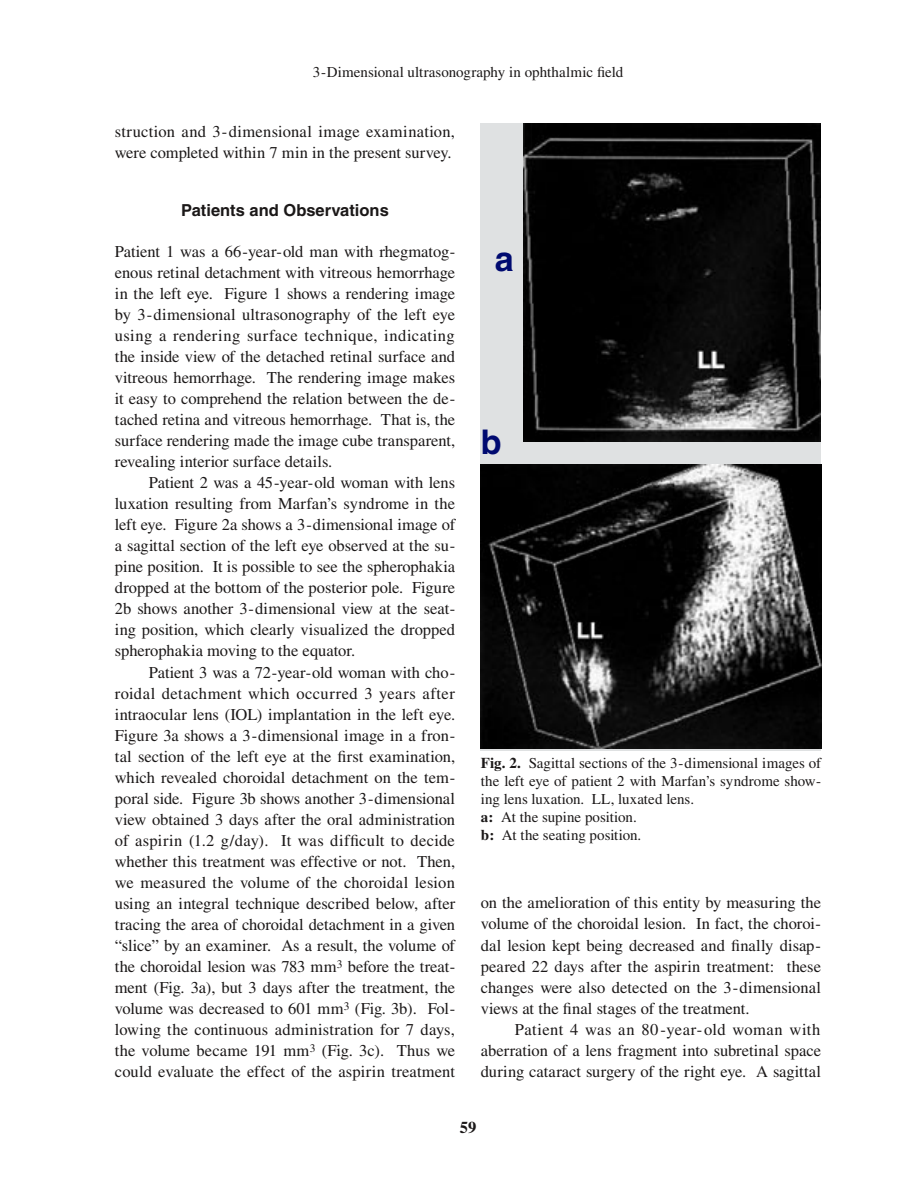
<style>
.page{position:relative;width:919px;height:1204px;background:#fff}
.page>*{position:absolute;margin:0;border:0;box-sizing:border-box;transform-origin:0 0}
.t1{font:700 34.05px "Helvetica";color:#000a70}
.t2{font:16.5px/21px "Times";color:#1b1818;text-align:justify}
.t3{font:700 16.5px "Helvetica";color:#1b1818}
.t4{font:700 16.5px "Times";color:#1b1818}
.t5{font:15px/18px "Times";color:#1b1818}
.s1{font-weight:700}
</style>
<div class="page">
<div style="left:480px;top:123px;width:341px;height:627px;background:#dfe1e2"></div>
<img style="left:523px;top:123px;width:297px;height:318px">
<img style="left:480px;top:464px;width:341px;height:284px">
<p class="t5" style="left:313px;top:63px;width:312px">3-Dimensional ultrasonography in ophthalmic field</p>
<p class="t2" style="left:115px;top:121px;width:341px">struction and 3-dimensional image examination, were completed within 7 min in the present survey.</p>
<p class="t3" style="left:181px;top:200px;width:209px">Patients and Observations</p>
<p class="t2" style="left:115px;top:241px;width:342px">Patient 1 was a 66-year-old man with rhegmatog&shy;enous retinal detachment with vitreous hemorrhage in the left eye. Figure 1 shows a rendering image by 3-dimensional ultrasonography of the left eye using a rendering surface technique, indicating the inside view of the detached retinal surface and vitreous hemorrhage. The rendering image makes it easy to comprehend the relation between the de&shy;tached retina and vitreous hemorrhage. That is, the surface rendering made the image cube transparent, revealing interior surface details.</p>
<p class="t2" style="left:115px;top:472px;width:342px;text-indent:34px">Patient 2 was a 45-year-old woman with lens luxation resulting from Marfan’s syndrome in the left eye. Figure 2a shows a 3-dimensional image of a sagittal section of the left eye observed at the su&shy;pine position. It is possible to see the spherophakia dropped at the bottom of the posterior pole. Figure 2b shows another 3-dimensional view at the seat&shy;ing position, which clearly visualized the dropped spherophakia moving to the equator.</p>
<p class="t2" style="left:115px;top:661px;width:342px;text-indent:34px">Patient 3 was a 72-year-old woman with cho&shy;roidal detachment which occurred 3 years after intraocular lens (IOL) implantation in the left eye.<br>Figure 3a shows a 3-dimensional image in a fron&shy;tal section of the left eye at the first examination, which revealed choroidal detachment on the tem&shy;poral side. Figure 3b shows another 3-dimensional view obtained 3 days after the oral administration of aspirin (1.2 g/day). It was difficult to decide whether this treatment was effective or not. Then, we measured the volume of the choroidal lesion using an integral technique described below, after tracing the area of choroidal detachment in a given “slice” by an examiner. As a result, the volume of the choroidal lesion was 783 mm<sup>3</sup> before the treat&shy;ment (Fig. 3a), but 3 days after the treatment, the volume was decreased to 601 mm<sup>3</sup> (Fig. 3b). Fol&shy;lowing the continuous administration for 7 days, the volume became 191 mm<sup>3</sup> (Fig. 3c). Thus we could evaluate the effect of the aspirin treatment</p>
<h1 class="t1" style="left:495px;top:238px;width:20px">a</h1>
<h1 class="t1" style="left:480px;top:421px;width:22px">b</h1>
<p class="t5" style="left:480px;top:753px;width:342px"><span class="s1">Fig. 2.</span> Sagittal sections of the 3-dimensional images of the left eye of patient 2 with Marfan’s syndrome show&shy;ing lens luxation. LL, luxated lens.<br><span class="s1">a:</span> At the supine position.<br><span class="s1">b:</span> At the seating position.</p>
<p class="t2" style="left:480px;top:892px;width:342px">on the amelioration of this entity by measuring the volume of the choroidal lesion. In fact, the choroi&shy;dal lesion kept being decreased and finally disap&shy;peared 22 days after the aspirin treatment: these changes were also detected on the 3-dimensional views at the final stages of the treatment.</p>
<p class="t2" style="left:480px;top:1018px;width:342px;text-indent:34px">Patient 4 was an 80-year-old woman with aberration of a lens fragment into subretinal space during cataract surgery of the right eye. A sagittal</p>
<p class="t4" style="left:459px;top:1117px;width:18px">59</p>
</div>
